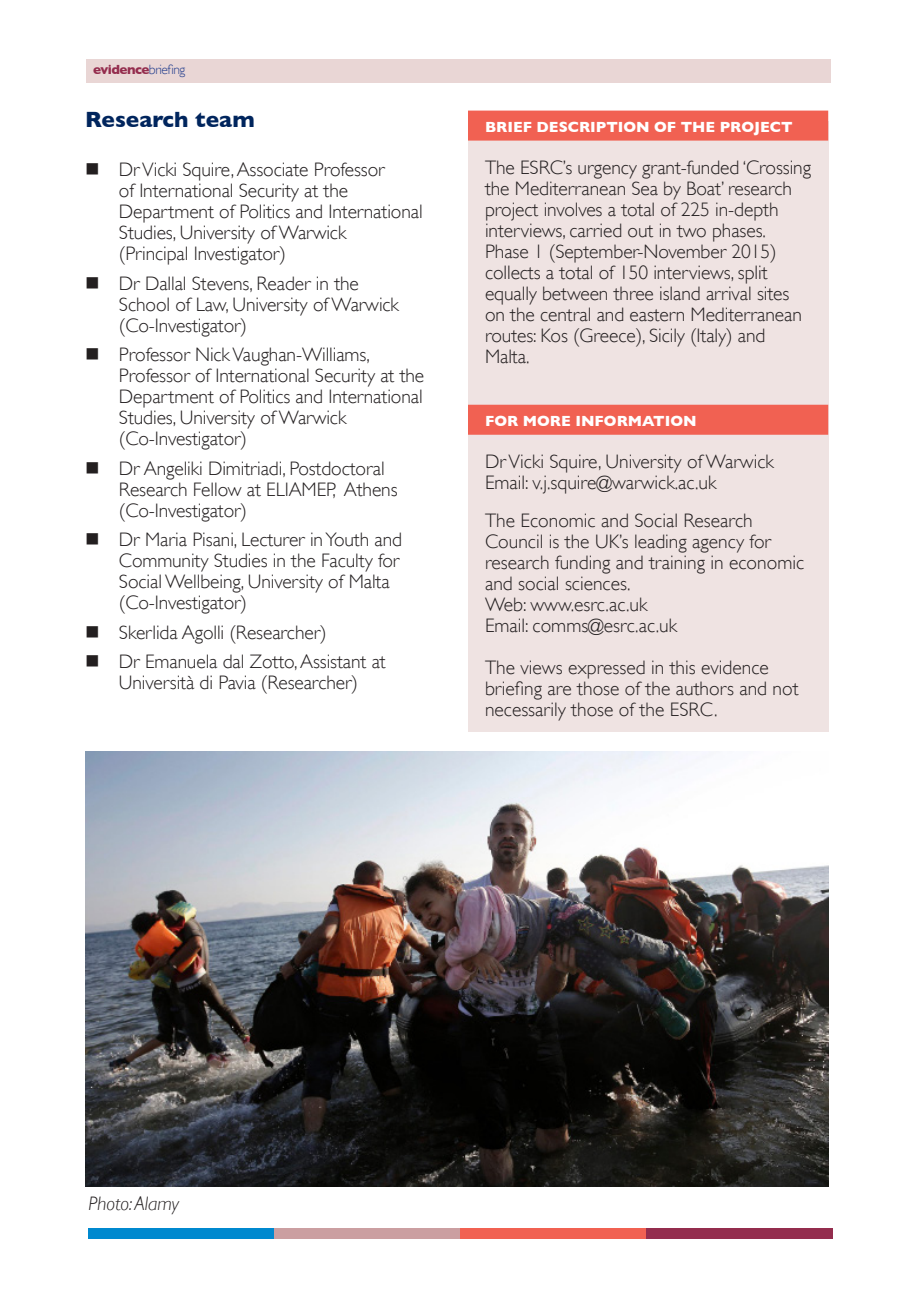
<style>
.page{position:relative;width:919px;height:1289px;background:#fff}
.page>*{position:absolute;margin:0;border:0;box-sizing:border-box;transform-origin:0 0}
.sub_head{font:700 22.5px "Gill Sans";color:#00255d}
.Bullet_point_text{font:300 19.5px/21px "Gill Sans";letter-spacing:-.005em;color:#231f20}
.indented_text{font:300 19.5px/21px "Gill Sans";color:#231f20}
.body_text{font:italic 300 19.5px "Gill Sans";letter-spacing:-.005em;color:#231f20}
.Red_Bar_text{font:700 15px "Gill Sans";color:#fff}
.t1{font:700 13.5px "Gill Sans";letter-spacing:-.04em;color:#942d4e}
.s1{font-weight:300;color:#253f8e}
</style>
<div class="page">
<div style="left:86px;top:59px;width:744px;height:23px;background:#e9d6d5"></div>
<div style="left:468px;top:121px;width:360px;height:610px;background:#efe3e2"></div>
<div style="left:468px;top:111px;width:360px;height:30px;background:#f16152"></div>
<div style="left:468px;top:405px;width:360px;height:30px;background:#f16152"></div>
<div style="left:88px;top:1228px;width:186px;height:11px;background:#0089cf"></div>
<div style="left:274px;top:1228px;width:186px;height:11px;background:#cb9fa1"></div>
<div style="left:460px;top:1228px;width:186px;height:11px;background:#f16152"></div>
<div style="left:646px;top:1228px;width:186px;height:11px;background:#942d4e"></div>
<img style="left:85px;top:752px;width:743px;height:434px">
<p class="t1" style="left:93px;top:62px;width:94px">evidence<span class="s1">briefing</span></p>
<p class="sub_head" style="left:85px;top:106px;width:171px">Research team</p>
<p class="Bullet_point_text" style="left:119px;top:159px;width:305px;text-indent:-34px">■ Dr Vicki Squire, Associate Professor<br>of International Security at the Department of Politics and International Studies, University of Warwick<br>(Principal Investigator)</p>
<p class="Bullet_point_text" style="left:119px;top:273px;width:281px;text-indent:-34px">■ Dr Dallal Stevens, Reader in the<br>School of Law, University of Warwick (Co-Investigator)</p>
<p class="Bullet_point_text" style="left:119px;top:344px;width:307px;text-indent:-34px">■ Professor Nick Vaughan-Williams, Professor of International Security at the Department of Politics and International Studies, University of Warwick (Co-Investigator)</p>
<p class="Bullet_point_text" style="left:119px;top:458px;width:280px;text-indent:-34px">■ Dr Angeliki Dimitriadi, Postdoctoral<br>Research Fellow at ELIAMEP, Athens (Co-Investigator)</p>
<p class="Bullet_point_text" style="left:119px;top:529px;width:285px;text-indent:-34px">■ Dr Maria Pisani, Lecturer in Youth and Community Studies in the Faculty for Social Wellbeing, University of Malta (Co-Investigator)</p>
<p class="Bullet_point_text" style="left:85px;top:622px;width:243px">■ Skerlida Agolli (Researcher)</p>
<p class="Bullet_point_text" style="left:85px;top:651px;width:302px;text-align:center">■ Dr Emanuela dal Zotto, Assistant at<br>Università di Pavia (Researcher)</p>
<p class="Red_Bar_text" style="left:485px;top:118px;width:309px">BRIEF DESCRIPTION OF THE PROJECT</p>
<p class="indented_text" style="left:485px;top:157px;width:327px">The ESRC’s urgency grant-funded ‘Crossing the Mediterranean Sea by Boat’ research project involves a total of 225 in-depth interviews, carried out in two phases.<br>Phase 1 (September-November 2015) collects a total of 150 interviews, split equally between three island arrival sites on the central and eastern Mediterranean routes: Kos (Greece), Sicily (Italy) and Malta.</p>
<p class="Red_Bar_text" style="left:485px;top:412px;width:213px">FOR MORE INFORMATION</p>
<p class="indented_text" style="left:485px;top:451px;width:290px">Dr Vicki Squire, University of Warwick<br>Email: v.j.squire@warwick.ac.uk</p>
<p class="indented_text" style="left:485px;top:510px;width:320px">The Economic and Social Research<br>Council is the UK’s leading agency for research funding and training in economic and social sciences.<br>Web: www.esrc.ac.uk<br>Email: comms@esrc.ac.uk</p>
<p class="indented_text" style="left:485px;top:657px;width:315px">The views expressed in this evidence briefing are those of the authors and not necessarily those of the ESRC.</p>
<p class="body_text" style="left:88px;top:1192px;width:92px">Photo: Alamy</p>
</div>
